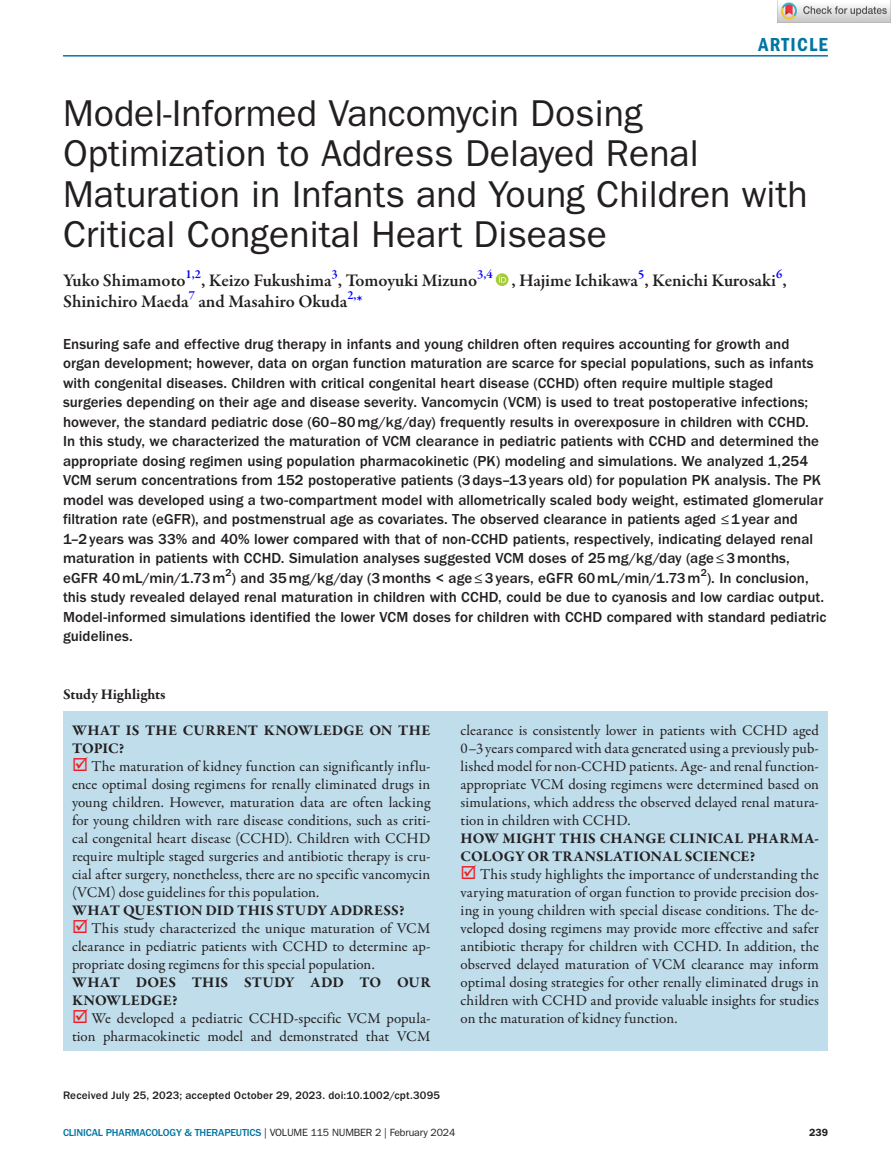
<style>
.page{position:relative;width:891px;height:1175px;background:#fff}
.page>*{position:absolute;margin:0;border:0;box-sizing:border-box;transform-origin:0 0}
.t1{font:37.5px/40.5px "ITC Franklin Gothic Std";color:#231f20}
.t2{font:19.5px "ITC Franklin Gothic Std Dm Cd";letter-spacing:.065em;color:#0076a3}
.t3{font:600 18px/21px "Garamond Premr Pro";letter-spacing:-.005em;color:#231f20}
.t4{font:500 15px/19.5px "ITC Franklin Gothic Std";letter-spacing:.005em;color:#231f20}
.t5{font:15px/18px "Garamond Premr Pro";letter-spacing:.005em;color:#231f20;text-align:justify}
.t6{font:700 15px/18px "Garamond Premr Pro";letter-spacing:.01em;color:#231f20}
.t7{font:500 11.25px "ITC Franklin Gothic Std";letter-spacing:.015em;color:#231f20}
.t8{font:500 10.5px "ITC Franklin Gothic Std";letter-spacing:-.015em;color:#0076a3}
.t9{font:600 10.5px "ITC Franklin Gothic Std";color:#231f20}
.t10{font:500 10.5px "ITC Franklin Gothic Std";color:#231f20}
.s1{color:#00f}
.s2{font-weight:400;color:#231f20}
</style>
<div class="page">
<hr style="left:63px;top:55px;width:765px;height:2px;background:#0076a3">
<svg style="left:496px;top:273px;width:12px;height:13px"></svg>
<svg style="left:499px;top:275px;width:7px;height:7px"></svg>
<div style="left:63px;top:676px;width:765px;height:374px;background:#bfddeb"></div>
<div style="left:51px;top:667px;width:780px;height:43px;background:#fff"></div>
<img style="left:777px;top:0;width:114px;height:22px">
<h2 class="t2" style="left:758px;top:33px;width:71px">ARTICLE</h2>
<h1 class="t1" style="left:63px;top:93px;width:746px">Model-Informed Vancomycin Dosing Optimization to Address Delayed Renal Maturation in Infants and Young Children with Critical Congenital Heart Disease</h1>
<p class="t3" style="left:63px;top:270px;width:725px">Yuko Shimamoto<sup>1,2</sup>, Keizo Fukushima<sup>3</sup>, Tomoyuki Mizuno<sup>3,4</sup> , Hajime Ichikawa<sup>5</sup>, Kenichi Kurosaki<sup>6</sup>,<br>Shinichiro Maeda<sup>7</sup> and Masahiro Okuda<sup>2,</sup><span class="s1">*</span></p>
<p class="t4" style="left:63px;top:334px;width:762px">Ensuring safe and effective drug therapy in infants and young children often requires accounting for growth and organ development; however, data on organ function maturation are scarce for special populations, such as infants with congenital diseases. Children with critical congenital heart disease (CCHD) often require multiple staged surgeries depending on their age and disease severity. Vancomycin (VCM) is used to treat postoperative infections; however, the standard pediatric dose (60–80mg/kg/day) frequently results in overexposure in children with CCHD.<br>In this study, we characterized the maturation of VCM clearance in pediatric patients with CCHD and determined the appropriate dosing regimen using population pharmacokinetic (PK) modeling and simulations. We analyzed 1,254<br>VCM serum concentrations from 152 postoperative patients (3days–13years old) for population PK analysis. The PK model was developed using a two-compartment model with allometrically scaled body weight, estimated glomerular filtration rate (eGFR), and postmenstrual age as covariates. The observed clearance in patients aged ≤1year and 1–2years was 33% and 40% lower compared with that of non-CCHD patients, respectively, indicating delayed renal maturation in patients with CCHD. Simulation analyses suggested VCM doses of 25mg/kg/day (age≤3months, eGFR 40mL/min/1.73m<sup>2</sup>) and 35mg/kg/day (3months &lt; age≤3years, eGFR 60mL/min/1.73m ). In conclusion,</p>
<p class="t10" style="left:701px;top:566px;width:8px">2</p>
<p class="t4" style="left:63px;top:588px;width:765px">this study revealed delayed renal maturation in children with CCHD, could be due to cyanosis and low cardiac output.<br>Model-informed simulations identified the lower VCM doses for children with CCHD compared with standard pediatric guidelines.</p>
<p class="t6" style="left:63px;top:685px;width:104px">Study Highlights</p>
<p class="t6" style="left:72px;top:721px;width:360px">WHAT IS THE CURRENT KNOWLEDGE ON THE<br>TOPIC?</p>
<p class="t5" style="left:72px;top:757px;width:360px;text-indent:19px">The maturation of kidney function can significantly influ&shy;ence optimal dosing regimens for renally eliminated drugs in young children. However, maturation data are often lacking for young children with rare disease conditions, such as criti&shy;cal congenital heart disease (CCHD). Children with CCHD require multiple staged surgeries and antibiotic therapy is cru&shy;cial after surgery, nonetheless, there are no specific vancomycin (VCM) dose guidelines for this population.</p>
<p class="t6" style="left:72px;top:901px;width:334px">WHAT QUESTION DID THIS STUDY ADDRESS?</p>
<p class="t5" style="left:72px;top:919px;width:360px;text-indent:20px">This study characterized the unique maturation of VCM clearance in pediatric patients with CCHD to determine ap&shy;propriate dosing regimens for this special population.</p>
<p class="t6" style="left:72px;top:973px;width:360px">WHAT DOES THIS STUDY ADD TO OUR<br>KNOWLEDGE?</p>
<p class="t5" style="left:72px;top:1009px;width:360px;text-align:right">We developed a pediatric CCHD-specific VCM popula&shy;tion pharmacokinetic model and demonstrated that VCM</p>
<p class="t7" style="left:63px;top:1088px;width:379px">Received July 25, 2023; accepted October 29, 2023. doi:10.1002/cpt.3095</p>
<p class="t5" style="left:461px;top:721px;width:360px">clearance is consistently lower in patients with CCHD aged 0–3 years compared with data generated using a previously pub&shy;lished model for non-CCHD patients. Age- and renal function&shy;appropriate VCM dosing regimens were determined based on simulations, which address the observed delayed renal matura&shy;tion in children with CCHD.</p>
<p class="t6" style="left:461px;top:829px;width:360px">HOW MIGHT THIS CHANGE CLINICAL PHARMA-<br>COLOGY OR TRANSLATIONAL SCIENCE?</p>
<p class="t5" style="left:461px;top:865px;width:360px;text-indent:20px">This study highlights the importance of understanding the varying maturation of organ function to provide precision dos&shy;ing in young children with special disease conditions. The de&shy;veloped dosing regimens may provide more effective and safer antibiotic therapy for children with CCHD. In addition, the observed delayed maturation of VCM clearance may inform optimal dosing strategies for other renally eliminated drugs in children with CCHD and provide valuable insights for studies on the maturation of kidney function.</p>
<p class="t8" style="left:63px;top:1126px;width:394px">CLINICAL PHARMACOLOGY &amp; THERAPEUTICS <span class="s2">| VOLUME 115 NUMBER 2 | February 2024</span></p>
<p class="t9" style="left:809px;top:1125px;width:20px">239</p>
</div>
